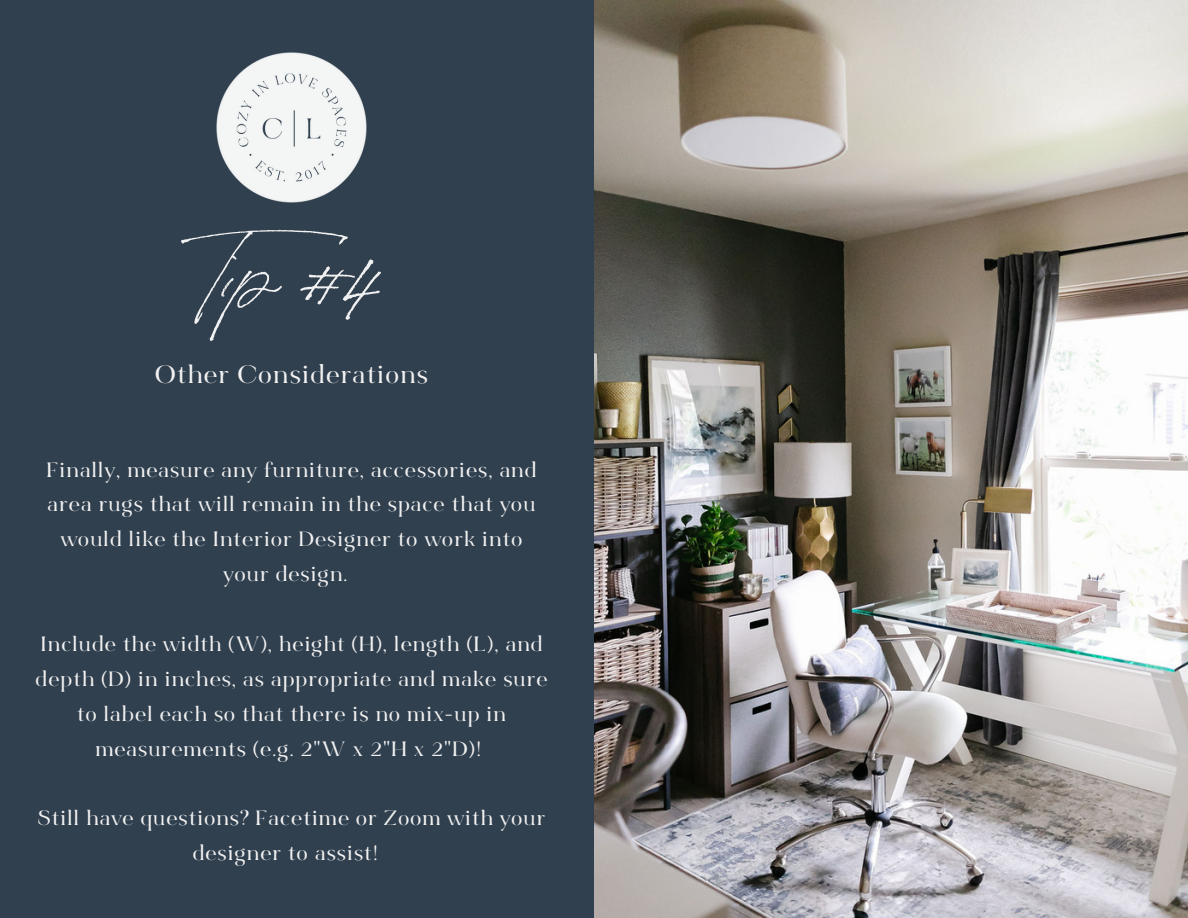
<style>
.page{position:relative;width:1188px;height:918px;background:#30404f}
.page>*{position:absolute;margin:0;border:0;box-sizing:border-box;transform-origin:0 0}
.t1{font:82.65px "Bon Vivant";color:#f2f1f1}
.t2{font:700 25.35px "Bon Vivant Serif";letter-spacing:.06em;color:#f2f1f1}
.t3{font:700 20.85px/34.8px "Bon Vivant Serif";letter-spacing:.06em;color:#f2f1f1;text-align:center}
</style>
<div class="page">
<img style="left:594px;top:0;width:594px;height:918px">
<img style="left:216px;top:52px;width:151px;height:151px">
<p class="t1" style="left:203px;top:223px;width:178px">Tip #4</p>
<p class="t2" style="left:155px;top:364px;width:274px">Other Considerations</p>
<p class="t3" style="left:47px;top:454px;width:491px">Finally, measure any furniture, accessories, and area rugs that will remain in the space that you would like the Interior Designer to work into your design.</p>
<p class="t3" style="left:36px;top:629px;width:513px">Include the width (W), height (H), length (L), and depth (D) in inches, as appropriate and make sure to label each so that there is no mix-up in measurements (e.g. 2"W x 2"H x 2"D)!</p>
<p class="t3" style="left:38px;top:803px;width:509px">Still have questions? Facetime or Zoom with your designer to assist!</p>
</div>
